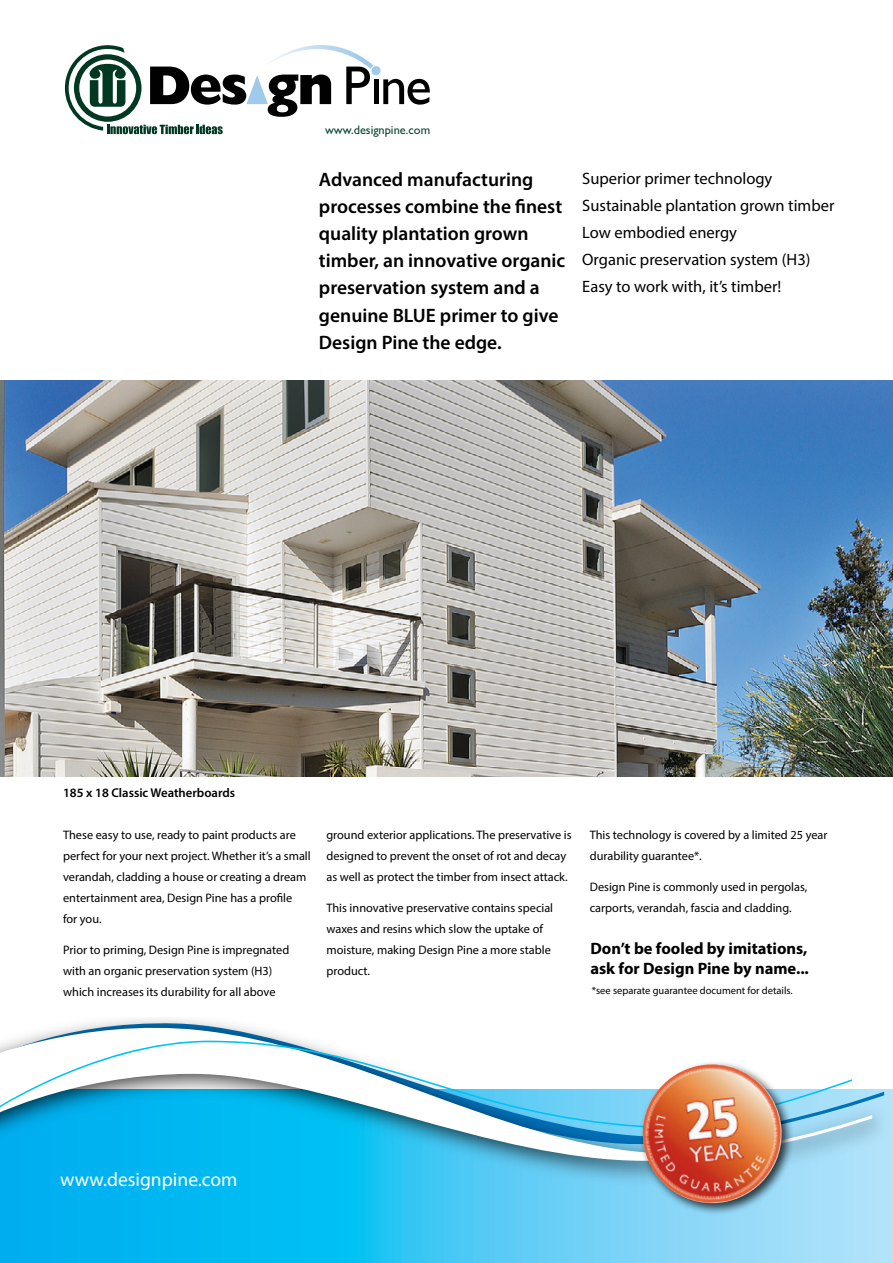
<style>
.page{position:relative;width:893px;height:1263px;background:#fff}
.page>*{position:absolute;margin:0;border:0;box-sizing:border-box;transform-origin:0 0}
.t1{font:600 19.5px/27px "Myriad Pro";color:#000}
.t2{font:19.5px "Myriad Pro";color:#fff}
.t3{font:16.5px/27px "Myriad Pro";color:#000}
.t4{font:700 16.5px/19.8px "Myriad Pro";color:#000}
.t5{font:600 12.75px "Myriad Pro";color:#000}
.t6{font:12.3px/21px "Myriad Pro";color:#000}
.t7{font:12.3px "Gill Sans";color:#0c4935}
.t8{font:10.5px "Myriad Pro";color:#000}
</style>
<div class="page">
<svg style="left:0;top:1193px;width:893px;height:70px;background:#41c6f4"></svg>
<svg style="left:65px;top:45px;width:365px;height:89px"></svg>
<img style="left:0;top:1089px;width:893px;height:104px">
<svg style="left:0;top:1019px;width:872px;height:142px"></svg>
<svg style="left:0;top:1040px;width:852px;height:88px"></svg>
<div style="left:639px;top:1061px;width:156px;height:155px;background:#000;opacity:.75"></div>
<img style="left:639px;top:1064px;width:146px;height:143px">
<img style="left:0;top:380px;width:893px;height:396px">
<p class="t7" style="left:325px;top:123px;width:107px">www.designpine.com</p>
<h1 class="t1" style="left:319px;top:166px;width:248px">Advanced manufacturing processes combine the finest quality plantation grown timber, an innovative organic preservation system and a genuine BLUE primer to give<br>Design Pine the edge.</h1>
<h2 class="t3" style="left:582px;top:165px;width:254px">Superior primer technology<br>Sustainable plantation grown timber<br>Low embodied energy<br>Organic preservation system (H3)<br>Easy to work with, it’s timber!</h2>
<p class="t5" style="left:63px;top:785px;width:174px">185 x 18 Classic Weatherboards</p>
<p class="t6" style="left:63px;top:824px;width:249px">These easy to use, ready to paint products are perfect for your next project. Whether it’s a small verandah, cladding a house or creating a dream entertainment area, Design Pine has a profile<br>for you.</p>
<p class="t6" style="left:63px;top:939px;width:228px">Prior to priming, Design Pine is impregnated with an organic preservation system (H3) which increases its durability for all above</p>
<p class="t6" style="left:326px;top:824px;width:247px">ground exterior applications. The preservative is designed to prevent the onset of rot and decay as well as protect the timber from insect attack.</p>
<p class="t6" style="left:326px;top:897px;width:228px">This innovative preservative contains special waxes and resins which slow the uptake of moisture, making Design Pine a more stable product.</p>
<p class="t6" style="left:590px;top:824px;width:239px">This technology is covered by a limited 25 year durability guarantee*.</p>
<p class="t6" style="left:590px;top:876px;width:219px">Design Pine is commonly used in pergolas, carports, verandah, fascia and cladding.</p>
<h2 class="t4" style="left:590px;top:938px;width:220px">Don’t be fooled by imitations, ask for Design Pine by name...</h2>
<p class="t8" style="left:592px;top:983px;width:203px">*see separate guarantee document for details.</p>
<h1 class="t2" style="left:60px;top:1167px;width:179px">www.designpine.com</h1>
</div>
